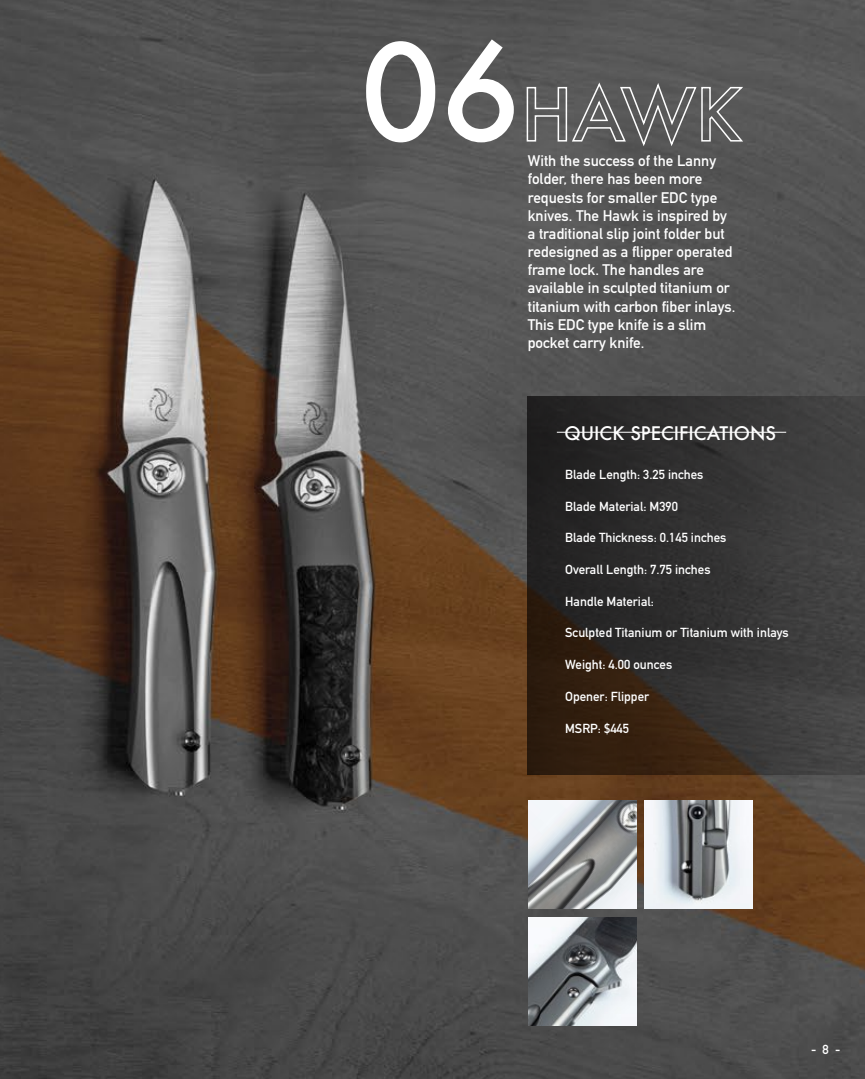
<style>
.page{position:relative;width:865px;height:1079px;background:#fff}
.page>*{position:absolute;margin:0;border:0;box-sizing:border-box;transform-origin:0 0}
.t1{font:500 129.9px "Futura";color:#fff}
.t2{font:500 18.15px "Futura";color:#fff}
.t3{font:700 15.15px/18.1px "DIN Alternate";color:#fff}
.t4{font:700 12.9px "DIN Alternate";color:#fff}
</style>
<div class="page">
<img style="left:0;top:0;width:864px;height:1078px">
<svg style="left:526px;top:81px;width:219px;height:67px;background:#6b6b6b"></svg>
<svg style="left:528px;top:397px;width:336px;height:377px;background:#34302d"></svg>
<hr style="left:557px;top:432px;width:229px;height:1px;background:#fff">
<img style="left:644px;top:800px;width:108px;height:108px">
<img style="left:528px;top:800px;width:108px;height:108px">
<img style="left:528px;top:917px;width:108px;height:108px">
<h1 class="t1" style="left:360px;top:3px;width:162px">06</h1>
<p class="t3" style="left:527px;top:151px;width:209px">With the success of the Lanny folder, there has been more requests for smaller EDC type knives. The Hawk is inspired by a traditional slip joint folder but redesigned as a flipper operated frame lock. The handles are available in sculpted titanium or titanium with carbon fiber inlays.<br>This EDC type knife is a slim pocket carry knife.</p>
<p class="t2" style="left:564px;top:420px;width:213px">QUICK SPECIFICATIONS</p>
<p class="t4" style="left:565px;top:464px;width:140px">Blade Length: 3.25 inches</p>
<p class="t4" style="left:565px;top:496px;width:114px">Blade Material: M390</p>
<p class="t4" style="left:565px;top:528px;width:163px">Blade Thickness: 0.145 inches</p>
<p class="t4" style="left:565px;top:559px;width:147px">Overall Length: 7.75 inches</p>
<p class="t4" style="left:565px;top:591px;width:90px">Handle Material:</p>
<p class="t4" style="left:565px;top:623px;width:225px">Sculpted Titanium or Titanium with inlays</p>
<p class="t4" style="left:565px;top:654px;width:109px">Weight: 4.00 ounces</p>
<p class="t4" style="left:565px;top:686px;width:85px">Opener: Flipper</p>
<p class="t4" style="left:565px;top:718px;width:65px">MSRP: $445</p>
<p class="t4" style="left:811px;top:1039px;width:31px">- 8 -</p>
</div>
